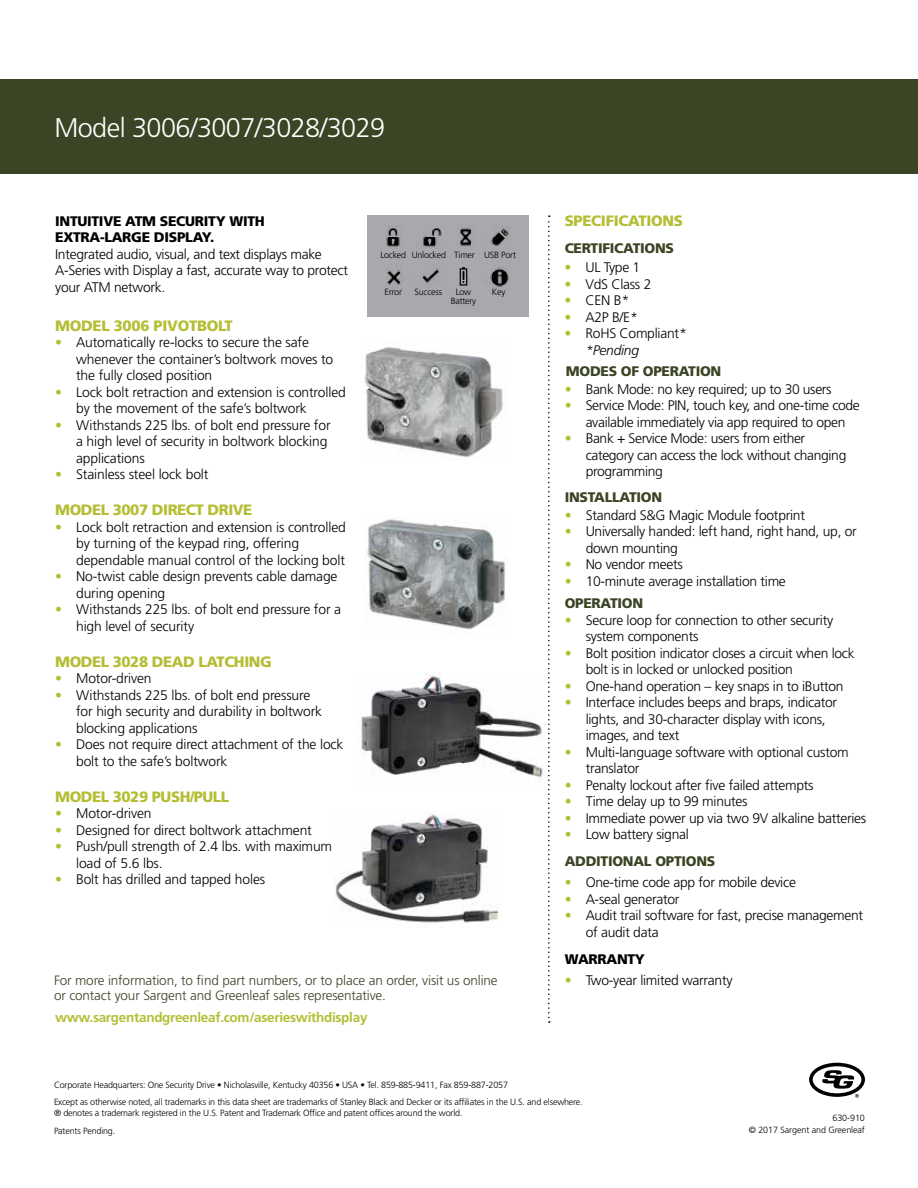
<style>
.page{position:relative;width:918px;height:1188px;background:#fff}
.page>*{position:absolute;margin:0;border:0;box-sizing:border-box;transform-origin:0 0}
.t1{font:300 27px "Frutiger LT Std";letter-spacing:-.02em;color:#fff}
.t2{font:900 15px "Frutiger LT Std";letter-spacing:-.03em;color:#b4be35}
.t3{font:300 13.8px/16.5px "Frutiger LT Std";letter-spacing:-.02em;color:#000}
.t4{font:900 13.8px/27px "Frutiger LT Std";letter-spacing:-.02em;color:#3b4424}
.t5{font:900 13.8px/16.5px "Frutiger LT Std";letter-spacing:-.02em;color:#000}
.t6{font:300 13.5px/15px "Frutiger LT Std";letter-spacing:-.01em;color:#3b4424}
.t7{font:700 13.5px "Frutiger LT Std";letter-spacing:-.02em;color:#b4be35}
.t8{font:300 9px/17.5px "Frutiger LT Std";letter-spacing:-.02em;color:#000}
.s1{color:#b4be35}
.s2{font-style:italic}
.s3{font-weight:900;color:#3b4424}
.s4{font-weight:300;color:#b4be35}
.s5{font-weight:300;color:#000}
</style>
<div class="page">
<div style="left:0;top:79px;width:918px;height:95px;background:#3b4424"></div>
<svg style="left:809px;top:1063px;width:56px;height:35px"></svg>
<svg style="left:548px;top:215px;width:2px;height:808px"></svg>
<img style="left:364px;top:347px;width:139px;height:110px">
<img style="left:367px;top:519px;width:141px;height:111px">
<img style="left:361px;top:673px;width:185px;height:106px">
<img style="left:334px;top:813px;width:165px;height:110px">
<div style="left:367px;top:215px;width:162px;height:102px;background:#a7a9ac"></div>
<img style="left:387px;top:269px;width:16px;height:19px">
<img style="left:422px;top:265px;width:18px;height:18px">
<img style="left:490px;top:266px;width:19px;height:21px">
<img style="left:459px;top:225px;width:16px;height:24px">
<img style="left:491px;top:228px;width:18px;height:21px">
<img style="left:386px;top:228px;width:14px;height:19px">
<img style="left:423px;top:228px;width:19px;height:19px">
<svg style="left:460px;top:267px;width:7px;height:19px"></svg>
<h1 class="t1" style="left:54px;top:112px;width:332px">Model 3006/3007/3028/3029</h1>
<p class="t5" style="left:55px;top:213px;width:211px">INTUITIVE ATM SECURITY WITH<br>EXTRA-LARGE DISPLAY.</p>
<p class="t3" style="left:55px;top:246px;width:294px">Integrated audio, visual, and text displays make<br>A-Series with Display a fast, accurate way to protect your ATM network.</p>
<p class="t2" style="left:55px;top:317px;width:179px">MODEL 3006 PIVOTBOLT</p>
<p class="t3" style="left:76px;top:335px;width:259px;text-indent:-21px"><span class="s1">•</span> Automatically re-locks to secure the safe whenever the container’s boltwork moves to the fully closed position</p>
<p class="t3" style="left:76px;top:384px;width:271px;text-indent:-21px"><span class="s1">•</span> Lock bolt retraction and extension is controlled by the movement of the safe’s boltwork</p>
<p class="t3" style="left:76px;top:417px;width:256px;text-indent:-21px"><span class="s1">•</span> Withstands 225 lbs. of bolt end pressure for a high level of security in boltwork blocking applications</p>
<p class="t3" style="left:55px;top:467px;width:155px"><span class="s1">•</span> Stainless steel lock bolt</p>
<p class="t2" style="left:55px;top:501px;width:199px">MODEL 3007 DIRECT DRIVE</p>
<p class="t3" style="left:76px;top:519px;width:271px;text-indent:-21px"><span class="s1">•</span> Lock bolt retraction and extension is controlled by turning of the keypad ring, offering dependable manual control of the locking bolt</p>
<p class="t3" style="left:76px;top:569px;width:263px;text-indent:-21px"><span class="s1">•</span> No-twist cable design prevents cable damage during opening</p>
<p class="t3" style="left:76px;top:602px;width:266px;text-indent:-21px"><span class="s1">•</span> Withstands 225 lbs. of bolt end pressure for a high level of security</p>
<p class="t2" style="left:55px;top:653px;width:218px">MODEL 3028 DEAD LATCHING</p>
<p class="t3" style="left:55px;top:671px;width:98px"><span class="s1">•</span> Motor-driven</p>
<p class="t3" style="left:76px;top:687px;width:248px;text-indent:-21px"><span class="s1">•</span> Withstands 225 lbs. of bolt end pressure for high security and durability in boltwork blocking applications</p>
<p class="t3" style="left:76px;top:737px;width:269px;text-indent:-21px"><span class="s1">•</span> Does not require direct attachment of the lock bolt to the safe’s boltwork</p>
<p class="t2" style="left:55px;top:788px;width:176px">MODEL 3029 PUSH/PULL</p>
<p class="t3" style="left:55px;top:806px;width:98px"><span class="s1">•</span> Motor-driven</p>
<p class="t3" style="left:55px;top:822px;width:258px"><span class="s1">•</span> Designed for direct boltwork attachment</p>
<p class="t3" style="left:76px;top:839px;width:258px;text-indent:-21px"><span class="s1">•</span> Push/pull strength of 2.4 lbs. with maximum load of 5.6 lbs.</p>
<p class="t3" style="left:55px;top:872px;width:212px"><span class="s1">•</span> Bolt has drilled and tapped holes</p>
<p class="t8" style="left:380px;top:246px;width:137px">Locked Unlocked Timer USB Port</p>
<p class="t8" style="left:451px;top:288px;width:27px;line-height:9px;text-align:center">Low<br>Battery</p>
<p class="t8" style="left:385px;top:284px;width:19px">Error</p>
<p class="t8" style="left:415px;top:284px;width:29px">Success</p>
<p class="t8" style="left:492px;top:284px;width:15px">Key</p>
<p class="t6" style="left:54px;top:973px;width:445px">For more information, to find part numbers, or to place an order, visit us online or contact your Sargent and Greenleaf sales representative.</p>
<p class="t7" style="left:55px;top:1010px;width:314px">www.sargentandgreenleaf.com/aserieswithdisplay</p>
<p class="t2" style="left:565px;top:212px;width:120px">SPECIFICATIONS</p>
<p class="t4" style="left:565px;top:235px;width:111px">CERTIFICATIONS</p>
<p class="t3" style="left:565px;top:260px;width:77px"><span class="s1">•</span> UL Type 1</p>
<p class="t3" style="left:565px;top:276px;width:88px"><span class="s1">•</span> VdS Class 2</p>
<p class="t3" style="left:565px;top:293px;width:66px"><span class="s1">•</span> CEN B<span class="s2">*</span></p>
<p class="t3" style="left:565px;top:309px;width:75px"><span class="s1">•</span> A2P B/E<span class="s2">*</span></p>
<p class="t3" style="left:586px;top:326px;width:102px;text-indent:-21px"><span class="s1">•</span> RoHS Compliant<span class="s2">* *Pending</span></p>
<p class="t4" style="left:566px;top:358px;width:157px">MODES OF OPERATION</p>
<p class="t3" style="left:565px;top:381px;width:268px"><span class="s1">•</span> Bank Mode: no key required; up to 30 users</p>
<p class="t3" style="left:565px;top:398px;width:297px;text-align:center"><span class="s1">•</span> Service Mode: PIN, touch key, and one-time code available immediately via app required to open</p>
<p class="t3" style="left:586px;top:431px;width:262px;text-indent:-21px"><span class="s1">•</span> Bank + Service Mode: users from either category can access the lock without changing programming</p>
<p class="t4" style="left:565px;top:484px;width:99px">INSTALLATION</p>
<p class="t3" style="left:565px;top:507px;width:242px"><span class="s1">•</span> Standard S&amp;G Magic Module footprint</p>
<p class="t3" style="left:586px;top:524px;width:273px;text-indent:-21px"><span class="s1">•</span> Universally handed: left hand, right hand, up, or down mounting</p>
<p class="t3" style="left:565px;top:557px;width:120px"><span class="s1">•</span> No vendor meets</p>
<p class="t3" style="left:565px;top:570px;width:223px;line-height:22.5px"><span class="s1">•</span> 10-minute average installation time<br><span class="s3">OPERATION</span></p>
<p class="t3" style="left:586px;top:612px;width:249px;text-indent:-21px"><span class="s1">•</span> Secure loop for connection to other security system components</p>
<p class="t3" style="left:586px;top:645px;width:271px;text-indent:-21px"><span class="s1">•</span> Bolt position indicator closes a circuit when lock bolt is in locked or unlocked position</p>
<p class="t3" style="left:565px;top:678px;width:280px"><span class="s1">•</span> One-hand operation – key snaps in to iButton</p>
<p class="t3" style="left:586px;top:695px;width:253px;text-indent:-21px"><span class="s1">•</span> Interface includes beeps and braps, indicator lights, and 30-character display with icons, images, and text</p>
<p class="t3" style="left:586px;top:744px;width:265px;text-indent:-21px"><span class="s1">•</span> Multi-language software with optional custom translator</p>
<p class="t3" style="left:565px;top:777px;width:250px"><span class="s1">•</span> Penalty lockout after five failed attempts</p>
<p class="t3" style="left:565px;top:794px;width:184px"><span class="s1">•</span> Time delay up to 99 minutes</p>
<p class="t3" style="left:565px;top:810px;width:303px"><span class="s1">•</span> Immediate power up via two 9V alkaline batteries</p>
<p class="t4" style="left:565px;top:821px;width:152px"><span class="s4">•</span> <span class="s5">Low battery signal<br></span>ADDITIONAL OPTIONS</p>
<p class="t3" style="left:565px;top:875px;width:233px"><span class="s1">•</span> One-time code app for mobile device</p>
<p class="t3" style="left:565px;top:891px;width:116px"><span class="s1">•</span> A-seal generator</p>
<p class="t3" style="left:586px;top:908px;width:279px;text-indent:-21px"><span class="s1">•</span> Audit trail software for fast, precise management of audit data</p>
<p class="t5" style="left:565px;top:951px;width:82px">WARRANTY</p>
<p class="t3" style="left:565px;top:972px;width:169px"><span class="s1">•</span> Two-year limited warranty</p>
<p class="t8" style="left:54px;top:1076px;width:530px">Corporate Headquarters: One Security Drive • Nicholasville, Kentucky 40356 • USA • Tel. 859-885-9411, Fax 859-887-2057<br>Except as otherwise noted, all trademarks in this data sheet are trademarks of Stanley Black and Decker or its affiliates in the U.S. and elsewhere.</p>
<p class="t8" style="left:54px;top:1104px;width:410px">® denotes a trademark registered in the U.S. Patent and Trademark Office and patent offices around the world.<br>Patents Pending.</p>
<p class="t8" style="left:749px;top:1112px;width:118px;line-height:12px;text-align:right">630-910<br>© 2017 Sargent and Greenleaf</p>
</div>
